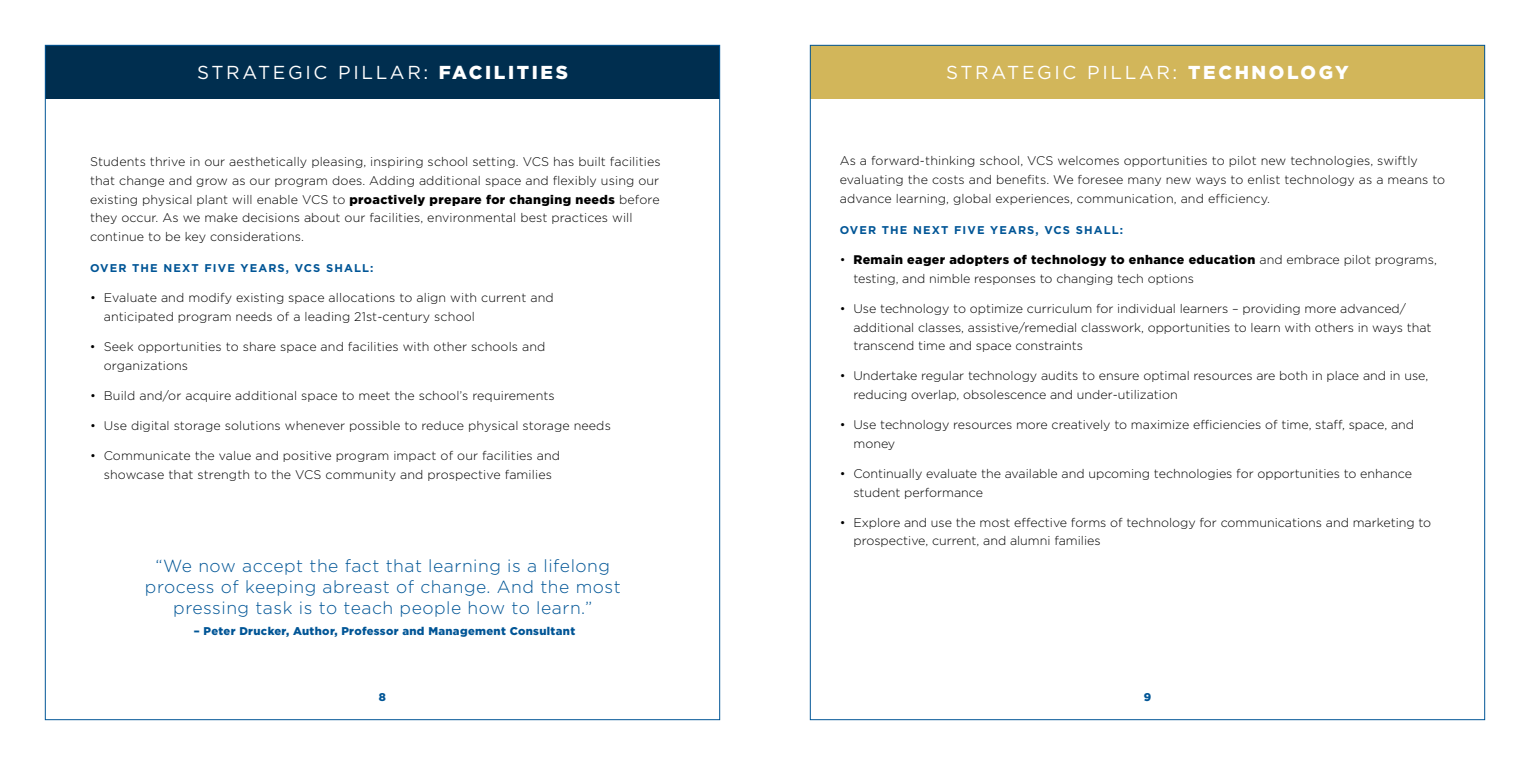
<style>
.page{position:relative;width:1530px;height:765px;background:#fff}
.page>*{position:absolute;margin:0;border:0;box-sizing:border-box;transform-origin:0 0}
.t1{font:18.75px "Gotham";letter-spacing:.14em;color:#fff}
.t2{font:300 17.5px/21.2px "Gotham";letter-spacing:.03em;color:#005596;text-align:center}
.t3{font:300 12.5px/18.8px "Gotham";color:#000}
.t4{font:700 11.25px "Gotham";letter-spacing:.1em;color:#005596}
.t5{font:900 11.25px "Gotham";letter-spacing:.03em;color:#005596}
.s1{font-weight:900}
</style>
<div class="page">
<div style="left:45px;top:45px;width:675px;height:53px;background:#002e4f"></div>
<div style="left:810px;top:45px;width:675px;height:53px;background:#d2b65a"></div>
<h1 class="t1" style="left:197px;top:62px;width:372px">STRATEGIC PILLAR: <span class="s1">FACILITIES</span></h1>
<p class="t3" style="left:90px;top:152px;width:572px">Students thrive in our aesthetically pleasing, inspiring school setting. VCS has built facilities that change and grow as our program does. Adding additional space and flexibly using our existing physical plant will enable VCS to <span class="s1">proactively prepare for changing needs</span> before they occur. As we make decisions about our facilities, environmental best practices will continue to be key considerations.</p>
<p class="t4" style="left:90px;top:262px;width:285px">OVER THE NEXT FIVE YEARS, VCS SHALL:</p>
<p class="t3" style="left:104px;top:288px;width:451px;text-indent:-14px">• Evaluate and modify existing space allocations to align with current and anticipated program needs of a leading 21st-century school</p>
<p class="t3" style="left:104px;top:337px;width:443px;text-indent:-14px">• Seek opportunities to share space and facilities with other schools and organizations</p>
<p class="t3" style="left:90px;top:386px;width:466px">• Build and/or acquire additional space to meet the school’s requirements</p>
<p class="t3" style="left:90px;top:416px;width:522px">• Use digital storage solutions whenever possible to reduce physical storage needs</p>
<p class="t3" style="left:90px;top:446px;width:472px;text-align:center">• Communicate the value and positive program impact of our facilities and showcase that strength to the VCS community and prospective families</p>
<h2 class="t2" style="left:145px;top:555px;width:477px">“We now accept the fact that learning is a lifelong process of keeping abreast of change. And the most pressing task is to teach people how to learn.”</h2>
<p class="t5" style="left:194px;top:624px;width:383px">– Peter Drucker, Author, Professor and Management Consultant</p>
<p class="t5" style="left:379px;top:689px;width:9px">8</p>
<h1 class="t1" style="left:946px;top:62px;width:404px">STRATEGIC PILLAR: <span class="s1">TECHNOLOGY</span></h1>
<p class="t3" style="left:840px;top:151px;width:607px">As a forward-thinking school, VCS welcomes opportunities to pilot new technologies, swiftly evaluating the costs and benefits. We foresee many new ways to enlist technology as a means to advance learning, global experiences, communication, and efficiency.</p>
<p class="t4" style="left:840px;top:224px;width:285px">OVER THE NEXT FIVE YEARS, VCS SHALL:</p>
<p class="t3" style="left:853px;top:250px;width:585px;text-indent:-14px">• <span class="s1">Remain eager adopters of technology to enhance education</span> and embrace pilot programs, testing, and nimble responses to changing tech options</p>
<p class="t3" style="left:853px;top:299px;width:580px;text-indent:-14px">• Use technology to optimize curriculum for individual learners – providing more advanced/ additional classes, assistive/remedial classwork, opportunities to learn with others in ways that transcend time and space constraints</p>
<p class="t3" style="left:853px;top:366px;width:576px;text-indent:-14px">• Undertake regular technology audits to ensure optimal resources are both in place and in use, reducing overlap, obsolescence and under-utilization</p>
<p class="t3" style="left:853px;top:415px;width:562px;text-indent:-14px">• Use technology resources more creatively to maximize efficiencies of time, staff, space, and money</p>
<p class="t3" style="left:853px;top:464px;width:560px;text-indent:-14px">• Continually evaluate the available and upcoming technologies for opportunities to enhance student performance</p>
<p class="t3" style="left:853px;top:513px;width:579px;text-indent:-14px">• Explore and use the most effective forms of technology for communications and marketing to prospective, current, and alumni families</p>
<p class="t5" style="left:1144px;top:689px;width:9px">9</p>
</div>
